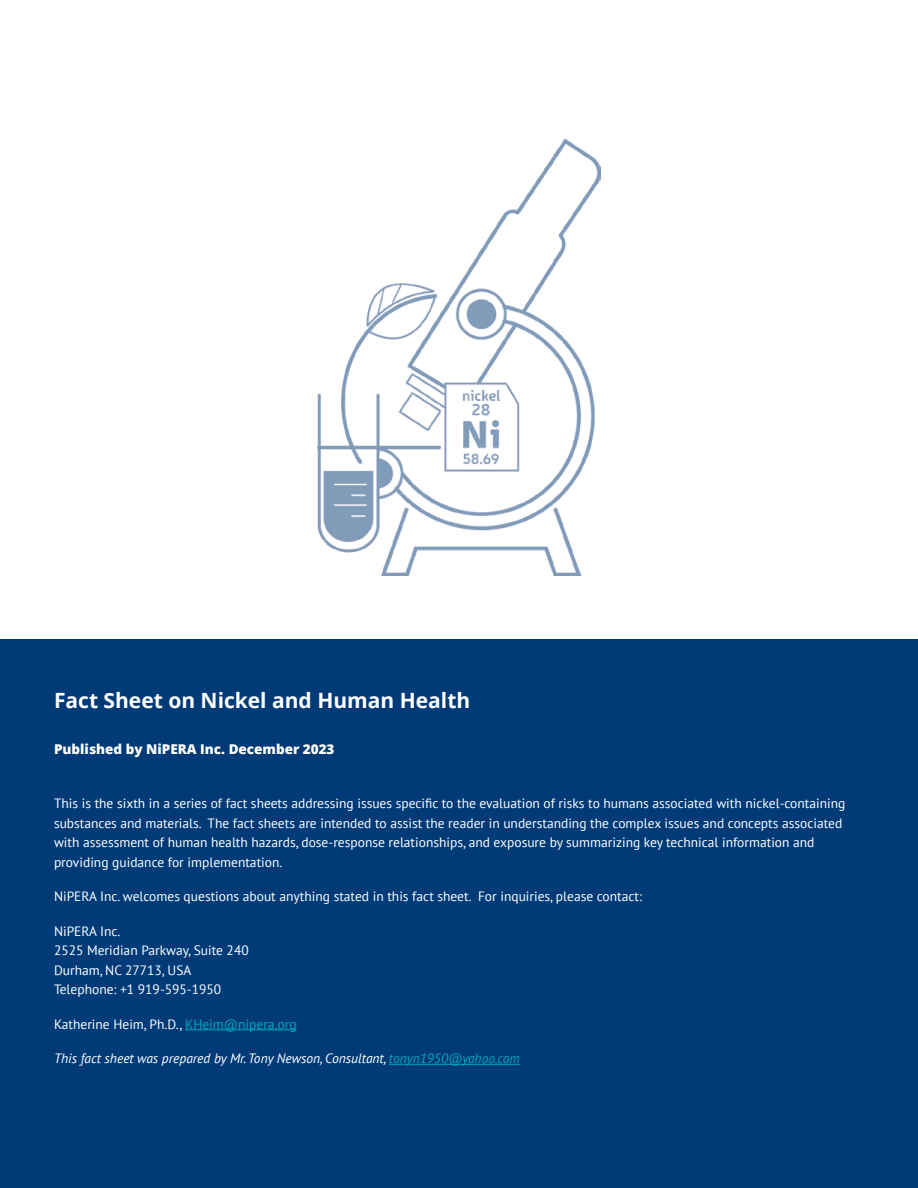
<style>
.page{position:relative;width:918px;height:1188px;background:#fff}
.page>*{position:absolute;margin:0;border:0;box-sizing:border-box;transform-origin:0 0}
._01_heading{font:700 21px "Open Sans";color:#fff}
.tableau_title2{font:13.5px/19.5px "PT Sans";color:#fff}
.tableau_title2-2{font:italic 13.5px "PT Sans";color:#fff}
._01_heading-2{font:800 13.5px "Open Sans";color:#fff}
.s1{color:#00a9b7}
</style>
<div class="page">
<div style="left:0;top:639px;width:918px;height:549px;background:#003b78"></div>
<hr style="left:185px;top:1029px;width:112px;height:1px;background:#00a9b7">
<hr style="left:389px;top:1064px;width:131px;height:1px;background:#00a9b7">
<img style="left:317px;top:140px;width:284px;height:436px">
<p class="_01_heading" style="left:54px;top:685px;width:418px">Fact Sheet on Nickel and Human Health</p>
<p class="_01_heading-2" style="left:54px;top:739px;width:282px">Published by NiPERA Inc. December 2023</p>
<p class="tableau_title2" style="left:54px;top:793px;width:793px">This is the sixth in a series of fact sheets addressing issues specific to the evaluation of risks to humans associated with nickel-containing substances and materials. The fact sheets are intended to assist the reader in understanding the complex issues and concepts associated with assessment of human health hazards, dose-response relationships, and exposure by summarizing key technical information and providing guidance for implementation.</p>
<p class="tableau_title2" style="left:54px;top:886px;width:590px">NiPERA Inc. welcomes questions about anything stated in this fact sheet. For inquiries, please contact:</p>
<p class="tableau_title2" style="left:54px;top:921px;width:196px">NiPERA Inc.<br>2525 Meridian Parkway, Suite 240<br>Durham, NC 27713, USA<br>Telephone: +1 919-595-1950</p>
<p class="tableau_title2" style="left:54px;top:1014px;width:244px">Katherine Heim, Ph.D., <span class="s1">KHeim@nipera.org</span></p>
<p class="tableau_title2-2" style="left:54px;top:1050px;width:467px">This fact sheet was prepared by Mr. Tony Newson, Consultant, <span class="s1">tonyn1950@yahoo.com</span></p>
</div>
